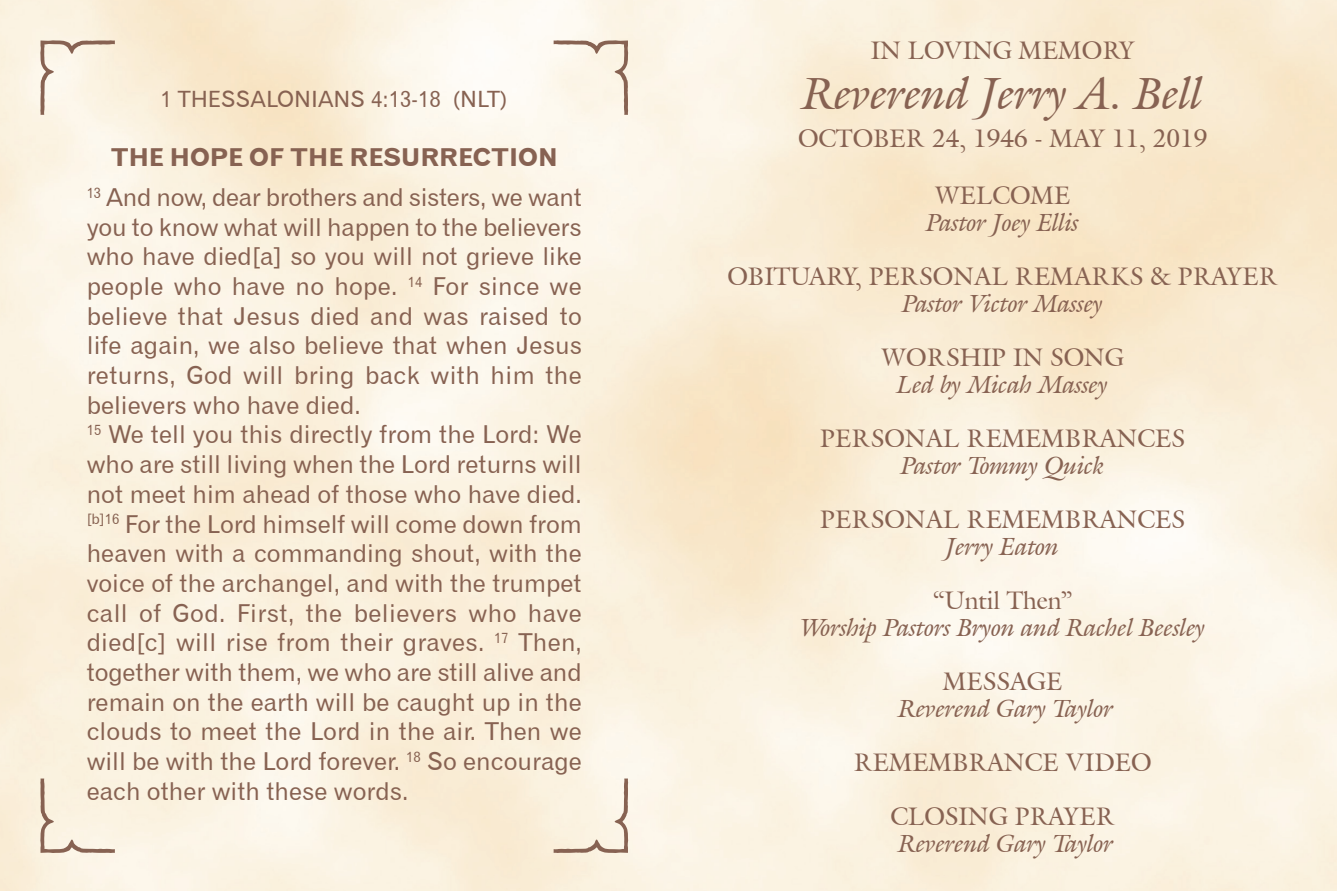
<style>
.page{position:relative;width:1337px;height:891px;background:#fff}
.page>*{position:absolute;margin:0;border:0;box-sizing:border-box;transform-origin:0 0}
.t1{font:74.25px "Adorn Frames";color:#876252}
.t2{font:italic 45px "Galliard IT Cby BT";color:#876252}
.t3{font:24.75px/29.7px "Gothic 720 BT Roman B";color:#876252;text-align:justify}
.t4{font:24.75px "Galliard IT Cby BT";color:#876252}
.t5{font:italic 24.75px "Galliard IT Cby BT";color:#876252}
.t6{font:24.75px "Gothic 720 BT Bold B";color:#876252}
.t7{font:22.5px "Gothic 720 BT Roman B";color:#876252}
</style>
<div class="page">
<p class="t1" style="left:40px;top:27px;width:76px">[</p>
<p class="t1" style="left:553px;top:27px;width:76px">\</p>
<p class="t7" style="left:161px;top:85px;width:349px">1 THESSALONIANS 4:13-18 (NLT)</p>
<p class="t6" style="left:111px;top:142px;width:448px">THE HOPE OF THE RESURRECTION</p>
<p class="t3" style="left:87px;top:182px;width:497px"><sup>13</sup> And now, dear brothers and sisters, we want you to know what will happen to the believers who have died[a] so you will not grieve like people who have no hope. <sup>14</sup> For since we believe that Jesus died and was raised to life again, we also believe that when Jesus returns, God will bring back with him the believers who have died.</p>
<p class="t3" style="left:87px;top:420px;width:497px"><sup>15</sup> We tell you this directly from the Lord: We who are still living when the Lord returns will not meet him ahead of those who have died. <sup>[b]16</sup> For the Lord himself will come down from heaven with a commanding shout, with the voice of the archangel, and with the trumpet call of God. First, the believers who have died[c] will rise from their graves. <sup>17</sup> Then, together with them, we who are still alive and remain on the earth will be caught up in the clouds to meet the Lord in the air. Then we will be with the Lord forever. <sup>18</sup> So encourage each other with these words.</p>
<p class="t1" style="left:40px;top:765px;width:76px">]</p>
<p class="t1" style="left:553px;top:765px;width:76px">^</p>
<p class="t4" style="left:870px;top:35px;width:265px">IN LOVING MEMORY</p>
<p class="t2" style="left:802px;top:63px;width:401px">Reverend Jerry A. Bell</p>
<p class="t4" style="left:798px;top:122px;width:411px">OCTOBER 24, 1946 - MAY 11, 2019</p>
<p class="t4" style="left:935px;top:179px;width:137px">WELCOME</p>
<p class="t5" style="left:926px;top:206px;width:154px">Pastor Joey Ellis</p>
<p class="t4" style="left:727px;top:260px;width:552px">OBITUARY, PERSONAL REMARKS &amp; PRAYER</p>
<p class="t5" style="left:902px;top:287px;width:202px">Pastor Victor Massey</p>
<p class="t4" style="left:881px;top:341px;width:244px">WORSHIP IN SONG</p>
<p class="t5" style="left:897px;top:368px;width:212px">Led by Micah Massey</p>
<p class="t4" style="left:820px;top:422px;width:366px">PERSONAL REMEMBRANCES</p>
<p class="t5" style="left:901px;top:449px;width:205px">Pastor Tommy Quick</p>
<p class="t4" style="left:820px;top:503px;width:366px">PERSONAL REMEMBRANCES</p>
<p class="t5" style="left:946px;top:530px;width:115px">Jerry Eaton</p>
<p class="t4" style="left:933px;top:584px;width:140px">“Until Then”</p>
<p class="t5" style="left:800px;top:611px;width:407px">Worship Pastors Bryon and Rachel Beesley</p>
<p class="t4" style="left:943px;top:665px;width:121px">MESSAGE</p>
<p class="t5" style="left:898px;top:692px;width:216px">Reverend Gary Taylor</p>
<p class="t4" style="left:853px;top:746px;width:299px">REMEMBRANCE VIDEO</p>
<p class="t4" style="left:890px;top:800px;width:226px">CLOSING PRAYER</p>
<p class="t5" style="left:898px;top:827px;width:216px">Reverend Gary Taylor</p>
</div>
